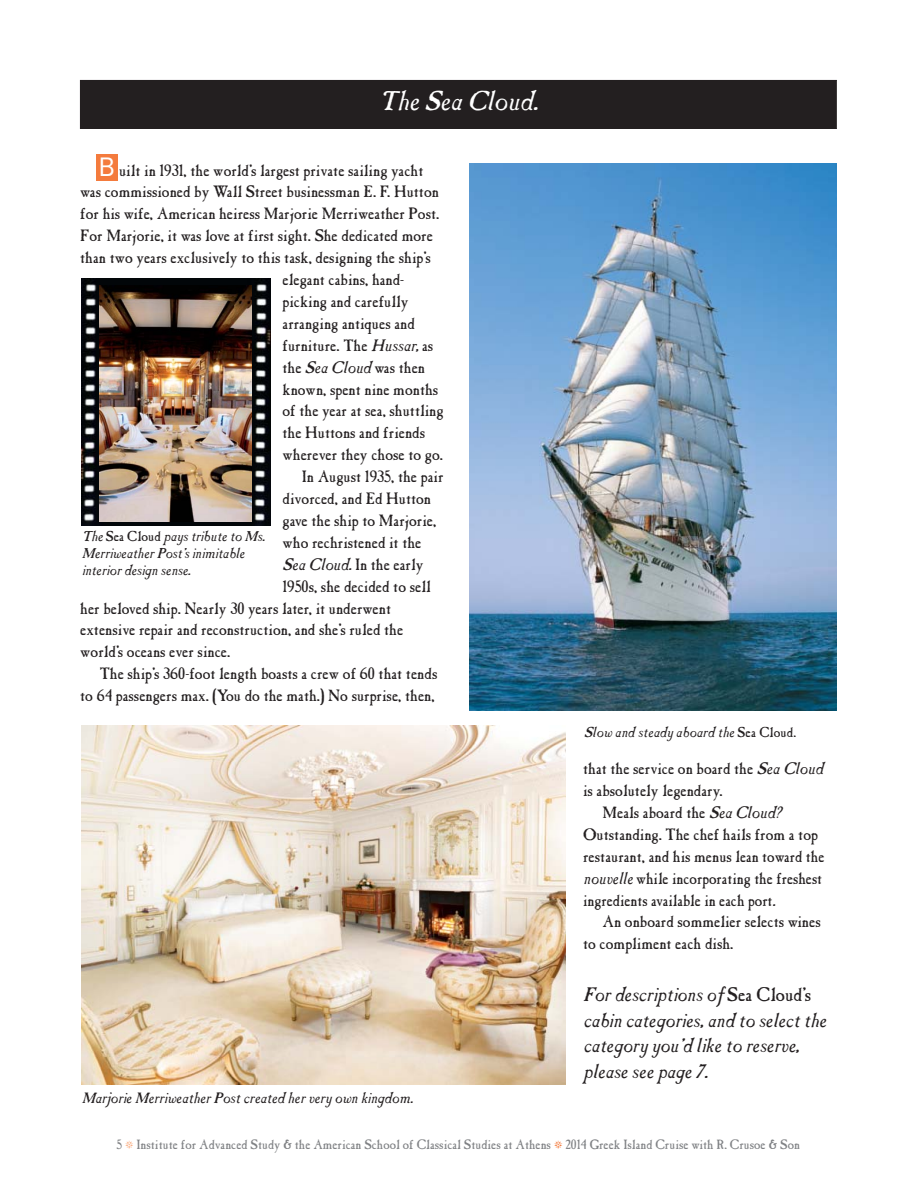
<style>
.page{position:relative;width:918px;height:1188px;background:#fff}
.page>*{position:absolute;margin:0;border:0;box-sizing:border-box;transform-origin:0 0}
.t1{font:italic 27px "Caslon Antique";color:#fff}
.t2{font:27px "Franklin Gothic";color:#fff;scale:.95 1}
.t3{font:italic 19.5px/25.5px "Caslon Antique";color:#231f20}
.t4{font:16.5px "Caslon Antique";color:#231f20}
.t5{font:italic 15px "Caslon Antique";color:#231f20}
.t6{font:italic 14.25px/17.1px "Caslon Antique";color:#231f20}
.t7{font:13.5px "Caslon Antique";color:#808285}
.s1{font-style:italic}
.s2{font-style:normal}
</style>
<div class="page">
<img style="left:82px;top:725px;width:483px;height:360px">
<div style="left:96px;top:154px;width:22px;height:26px;background:#f47b3d"></div>
<img style="left:469px;top:164px;width:367px;height:547px">
<img style="left:82px;top:278px;width:189px;height:248px">
<img style="left:99px;top:285px;width:152px;height:236px">
<div style="left:80px;top:80px;width:756px;height:48px;background:#231f20"></div>
<div style="left:80px;top:80px;width:757px;height:49px;border:1px solid #231f20"></div>
<h1 class="t1" style="left:379px;top:90px;width:161px">The Sea Cloud.</h1>
<h1 class="t2" style="left:99px;top:157px;width:18px">B</h1>
<p class="t4" style="left:119px;top:164px;width:306px">uilt in 1931, the world’s largest private sailing yacht</p>
<p class="t4" style="left:80px;top:186px;width:360px">was commissioned by Wall Street businessman E. F. Hutton</p>
<p class="t4" style="left:80px;top:208px;width:361px">for his wife, American heiress Marjorie Merriweather Post.</p>
<p class="t4" style="left:80px;top:230px;width:354px">For Marjorie, it was love at first sight. She dedicated more</p>
<p class="t4" style="left:80px;top:252px;width:352px">than two years exclusively to this task, designing the ship’s</p>
<p class="t4" style="left:283px;top:274px;width:123px">elegant cabins, hand-</p>
<p class="t4" style="left:283px;top:295px;width:128px">picking and carefully</p>
<p class="t4" style="left:283px;top:317px;width:134px">arranging antiques and</p>
<p class="t4" style="left:283px;top:339px;width:152px">furniture. The <span class="s1">Hussar,</span> as</p>
<p class="t4" style="left:283px;top:361px;width:144px">the <span class="s1">Sea Cloud</span> was then</p>
<p class="t4" style="left:283px;top:383px;width:157px">known, spent nine months</p>
<p class="t4" style="left:283px;top:405px;width:163px">of the year at sea, shuttling</p>
<p class="t4" style="left:283px;top:427px;width:144px">the Huttons and friends</p>
<p class="t4" style="left:283px;top:449px;width:162px">wherever they chose to go.</p>
<p class="t4" style="left:302px;top:471px;width:143px">In August 1935, the pair</p>
<p class="t4" style="left:283px;top:493px;width:150px">divorced, and Ed Hutton</p>
<p class="t4" style="left:283px;top:514px;width:155px">gave the ship to Marjorie,</p>
<p class="t4" style="left:283px;top:536px;width:140px">who rechristened it the</p>
<p class="t4" style="left:283px;top:558px;width:143px"><span class="s1">Sea Cloud.</span> In the early</p>
<p class="t4" style="left:283px;top:580px;width:150px">1950s, she decided to sell</p>
<p class="t4" style="left:80px;top:602px;width:312px">her beloved ship. Nearly 30 years later, it underwent</p>
<p class="t4" style="left:80px;top:624px;width:325px">extensive repair and reconstruction, and she’s ruled the</p>
<p class="t4" style="left:80px;top:646px;width:152px">world’s oceans ever since.</p>
<p class="t4" style="left:100px;top:668px;width:339px">The ship’s 360-foot length boasts a crew of 60 that tends</p>
<p class="t4" style="left:80px;top:690px;width:356px">to 64 passengers max. (You do the math.) No surprise, then,</p>
<p class="t6" style="left:82px;top:529px;width:185px">The <span class="s2">Sea Cloud</span> pays tribute to Ms.<br>Merriweather Post’s inimitable interior design sense.</p>
<p class="t5" style="left:82px;top:1092px;width:333px">Marjorie Merriweather Post created her very own kingdom.</p>
<p class="t6" style="left:584px;top:725px;width:214px">Slow and steady aboard the <span class="s2">Sea Cloud.</span></p>
<p class="t4" style="left:583px;top:763px;width:241px">that the service on board the <span class="s1">Sea Cloud</span></p>
<p class="t4" style="left:583px;top:785px;width:141px">is absolutely legendary.</p>
<p class="t4" style="left:603px;top:807px;width:180px">Meals aboard the <span class="s1">Sea Cloud?</span></p>
<p class="t4" style="left:583px;top:828px;width:236px">Outstanding. The chef hails from a top</p>
<p class="t4" style="left:583px;top:850px;width:243px">restaurant, and his menus lean toward the</p>
<p class="t4" style="left:583px;top:872px;width:241px"><span class="s1">nouvelle</span> while incorporating the freshest</p>
<p class="t4" style="left:583px;top:894px;width:194px">ingredients available in each port<span class="s1">.</span></p>
<p class="t4" style="left:603px;top:916px;width:220px">An onboard sommelier selects wines</p>
<p class="t4" style="left:583px;top:938px;width:152px">to compliment each dish.</p>
<p class="t3" style="left:583px;top:984px;width:245px">For descriptions of <span class="s2">Sea Cloud’s </span>cabin categories, and to select the category you’d like to reserve, please see page 7.</p>
<p class="t7" style="left:116px;top:1140px;width:685px">5 Institute for Advanced Study &amp; the American School of Classical Studies at Athens 2014 Greek Island Cruise with R. Crusoe &amp; Son</p>
</div>
